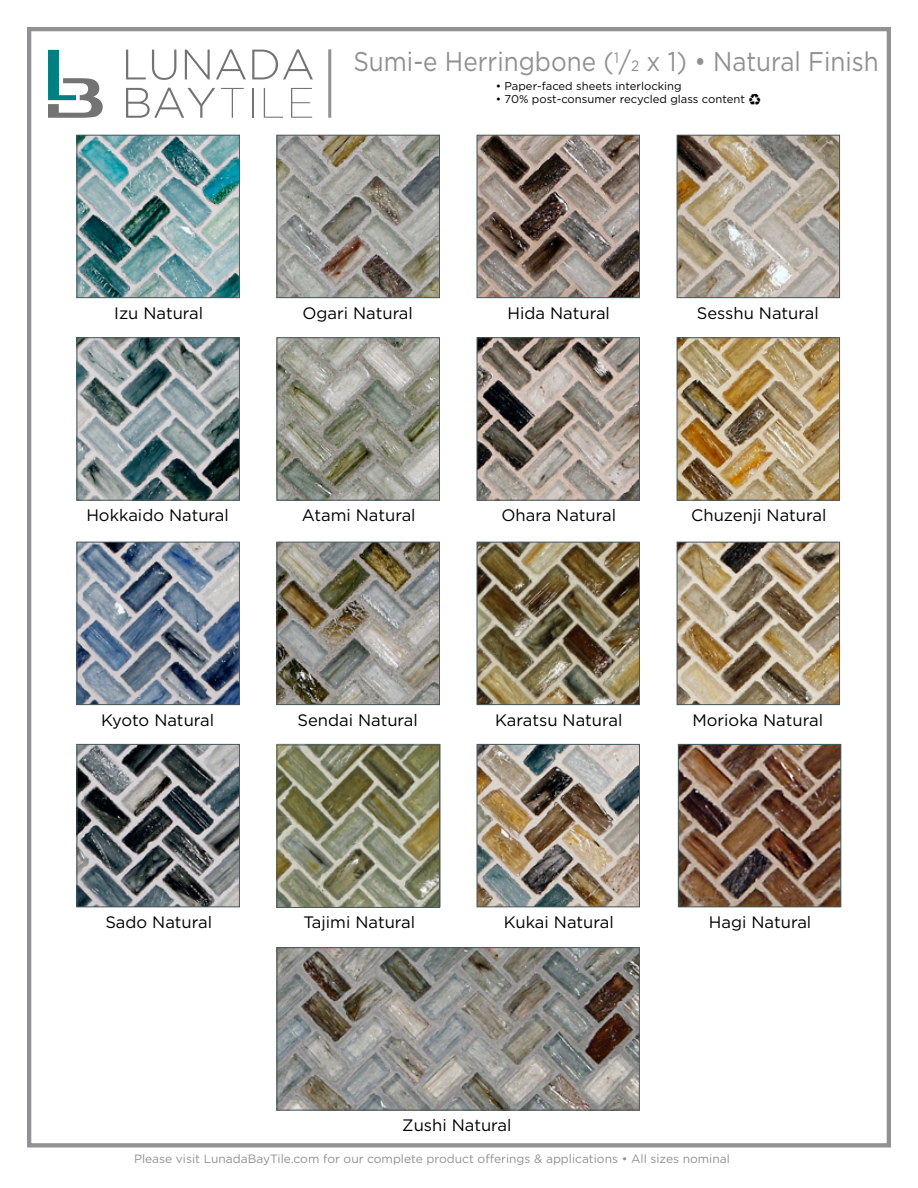
<style>
.page{position:relative;width:918px;height:1188px;background:#fff}
.page>*{position:absolute;margin:0;border:0;box-sizing:border-box;transform-origin:0 0}
.t1{font:27px "Gotham";color:#919195;scale:.9 1}
.t2{font:16.65px "Gotham";color:#000}
.t3{font:12px "Gotham";color:#919195}
.t4{font:11.25px "Gotham";color:#000}
.s1{font-size:15px}
.s2{font-family:"Recycle"}
</style>
<div class="page">
<img style="left:79px;top:746px;width:159px;height:159px">
<div style="left:77px;top:744px;width:163px;height:163px;border:1px solid #46585b"></div>
<img style="left:79px;top:137px;width:159px;height:159px">
<div style="left:77px;top:135px;width:163px;height:163px;border:1px solid #46585b"></div>
<img style="left:79px;top:544px;width:159px;height:159px">
<div style="left:77px;top:542px;width:163px;height:163px;border:1px solid #46585b"></div>
<img style="left:79px;top:340px;width:159px;height:158px">
<div style="left:77px;top:338px;width:163px;height:162px;border:1px solid #46585b"></div>
<img style="left:479px;top:340px;width:159px;height:158px">
<div style="left:477px;top:338px;width:163px;height:162px;border:1px solid #46585b"></div>
<img style="left:279px;top:340px;width:159px;height:158px">
<div style="left:277px;top:338px;width:163px;height:162px;border:1px solid #46585b"></div>
<img style="left:279px;top:949px;width:358px;height:159px">
<div style="left:277px;top:947px;width:362px;height:163px;border:1px solid #46585b"></div>
<img style="left:279px;top:544px;width:159px;height:159px">
<div style="left:277px;top:542px;width:163px;height:163px;border:1px solid #46585b"></div>
<img style="left:279px;top:137px;width:159px;height:159px">
<div style="left:277px;top:135px;width:163px;height:163px;border:1px solid #46585b"></div>
<img style="left:479px;top:137px;width:159px;height:159px">
<div style="left:477px;top:135px;width:163px;height:163px;border:1px solid #46585b"></div>
<img style="left:680px;top:746px;width:159px;height:159px">
<div style="left:678px;top:744px;width:163px;height:163px;border:1px solid #46585b"></div>
<img style="left:479px;top:746px;width:159px;height:159px">
<div style="left:477px;top:744px;width:163px;height:163px;border:1px solid #46585b"></div>
<img style="left:679px;top:137px;width:159px;height:159px">
<div style="left:677px;top:135px;width:163px;height:163px;border:1px solid #46585b"></div>
<img style="left:479px;top:544px;width:159px;height:159px">
<div style="left:477px;top:542px;width:163px;height:163px;border:1px solid #46585b"></div>
<img style="left:679px;top:340px;width:159px;height:158px">
<div style="left:677px;top:338px;width:163px;height:162px;border:1px solid #46585b"></div>
<img style="left:679px;top:544px;width:159px;height:159px">
<div style="left:677px;top:542px;width:163px;height:163px;border:1px solid #46585b"></div>
<img style="left:279px;top:747px;width:159px;height:159px">
<div style="left:277px;top:745px;width:163px;height:163px;border:1px solid #46585b"></div>
<div style="left:27px;top:27px;width:864px;height:1120px;border:4px solid #919195"></div>
<svg style="left:126px;top:50px;width:20px;height:29px"></svg>
<svg style="left:152px;top:50px;width:24px;height:30px"></svg>
<svg style="left:185px;top:50px;width:25px;height:29px"></svg>
<svg style="left:216px;top:49px;width:30px;height:30px"></svg>
<svg style="left:252px;top:49px;width:61px;height:30px"></svg>
<svg style="left:126px;top:88px;width:89px;height:30px"></svg>
<svg style="left:221px;top:88px;width:23px;height:30px"></svg>
<hr style="left:252px;top:88px;width:1px;height:30px;background:#737373">
<svg style="left:264px;top:88px;width:19px;height:30px"></svg>
<svg style="left:291px;top:88px;width:21px;height:30px"></svg>
<svg style="left:48px;top:50px;width:55px;height:68px"></svg>
<hr style="left:328px;top:49px;width:3px;height:69px;background:#919195">
<p class="t2" style="left:114px;top:302px;width:91px">Izu Natural</p>
<h1 class="t1" style="left:353px;top:44px;width:585px">Sumi-e Herringbone (<sup>1</sup>/<span class="s1">2</span> x 1) • Natural Finish</h1>
<p class="t4" style="left:496px;top:79px;width:187px">• Paper-faced sheets interlocking</p>
<p class="t4" style="left:496px;top:92px;width:267px">• 70% post-consumer recycled glass content <span class="s2">C</span></p>
<p class="t2" style="left:302px;top:302px;width:112px">Ogari Natural</p>
<p class="t2" style="left:508px;top:302px;width:104px">Hida Natural</p>
<p class="t2" style="left:697px;top:302px;width:124px">Sesshu Natural</p>
<p class="t2" style="left:86px;top:505px;width:144px">Hokkaido Natural</p>
<p class="t2" style="left:302px;top:505px;width:115px">Atami Natural</p>
<p class="t2" style="left:502px;top:505px;width:116px">Ohara Natural</p>
<p class="t2" style="left:691px;top:505px;width:137px">Chuzenji Natural</p>
<p class="t2" style="left:101px;top:709px;width:115px">Kyoto Natural</p>
<p class="t2" style="left:297px;top:709px;width:122px">Sendai Natural</p>
<p class="t2" style="left:495px;top:709px;width:129px">Karatsu Natural</p>
<p class="t2" style="left:692px;top:709px;width:132px">Morioka Natural</p>
<p class="t2" style="left:105px;top:911px;width:108px">Sado Natural</p>
<p class="t2" style="left:303px;top:911px;width:113px">Tajimi Natural</p>
<p class="t2" style="left:504px;top:911px;width:111px">Kukai Natural</p>
<p class="t2" style="left:709px;top:911px;width:104px">Hagi Natural</p>
<p class="t2" style="left:402px;top:1114px;width:111px">Zushi Natural</p>
<p class="t3" style="left:134px;top:1151px;width:597px">Please visit LunadaBayTile.com for our complete product offerings &amp; applications • All sizes nominal</p>
</div>
